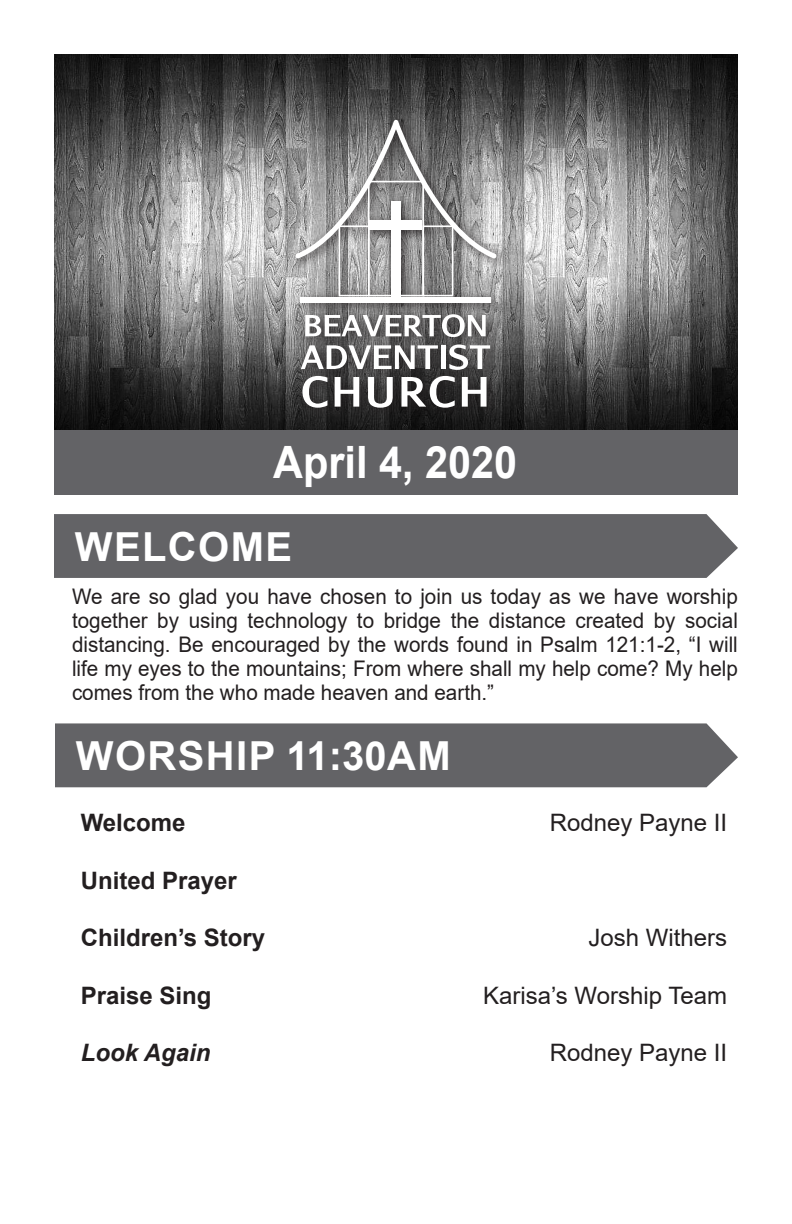
<style>
.page{position:relative;width:792px;height:1224px;background:#fff}
.page>*{position:absolute;margin:0;border:0;box-sizing:border-box;transform-origin:0 0}
.t1{font:700 44.6px "Arial";color:#fff;scale:.93 1}
.t2{font:700 40px "Arial";letter-spacing:.035em;color:#fff}
.t3{font:24px "Arial";color:#231f20}
.t4{font:700 24px "Arial";color:#231f20}
.t5{font:italic 700 24px "Arial";color:#231f20}
.Announcements{font:21.6px/24px "Arial";color:#231f20;text-align:justify;scale:.96 1}
</style>
<div class="page">
<img style="left:54px;top:54px;width:684px;height:376px">
<div style="left:289px;top:113px;width:220px;height:308px;background:#231f20;opacity:.9"></div>
<div style="left:301px;top:297px;width:190px;height:5px;background:#fff"></div>
<svg style="left:295px;top:120px;width:202px;height:176px;background:#989898"></svg>
<svg style="left:305px;top:314px;width:181px;height:23px"></svg>
<svg style="left:301px;top:345px;width:137px;height:24px"></svg>
<div style="left:441px;top:345px;width:5px;height:24px;background:#fff"></div>
<svg style="left:449px;top:345px;width:41px;height:25px"></svg>
<svg style="left:302px;top:376px;width:25px;height:32px"></svg>
<svg style="left:335px;top:377px;width:24px;height:30px"></svg>
<svg style="left:368px;top:377px;width:25px;height:31px"></svg>
<svg style="left:401px;top:376px;width:54px;height:32px"></svg>
<svg style="left:462px;top:377px;width:25px;height:30px"></svg>
<div style="left:54px;top:430px;width:684px;height:64px;background:#636366"></div>
<div style="left:54px;top:514px;width:684px;height:64px;background:#636366"></div>
<div style="left:55px;top:723px;width:683px;height:64px;background:#636366"></div>
<p class="t1" style="left:273px;top:431px;width:264px">April 4, 2020</p>
<p class="t2" style="left:75px;top:518px;width:219px">WELCOME</p>
<p class="Announcements" style="left:72px;top:585px;width:695px">We are so glad you have chosen to join us today as we have worship together by using technology to bridge the distance created by social distancing. Be encouraged by the words found in Psalm 121:1-2, “I will life my eyes to the mountains; From where shall my help come? My help comes from the who made heaven and earth.”</p>
<p class="t2" style="left:76px;top:728px;width:377px">WORSHIP 11:30AM</p>
<p class="t4" style="left:81px;top:806px;width:106px">Welcome</p>
<p class="t3" style="left:550px;top:806px;width:179px">Rodney Payne II</p>
<p class="t4" style="left:81px;top:863px;width:158px">United Prayer</p>
<p class="t4" style="left:81px;top:921px;width:186px">Children’s Story</p>
<p class="t3" style="left:588px;top:921px;width:140px">Josh Withers</p>
<p class="t4" style="left:81px;top:979px;width:132px">Praise Sing</p>
<p class="t3" style="left:483px;top:979px;width:246px">Karisa’s Worship Team</p>
<p class="t5" style="left:81px;top:1037px;width:131px">Look Again</p>
<p class="t3" style="left:550px;top:1037px;width:179px">Rodney Payne II</p>
</div>
